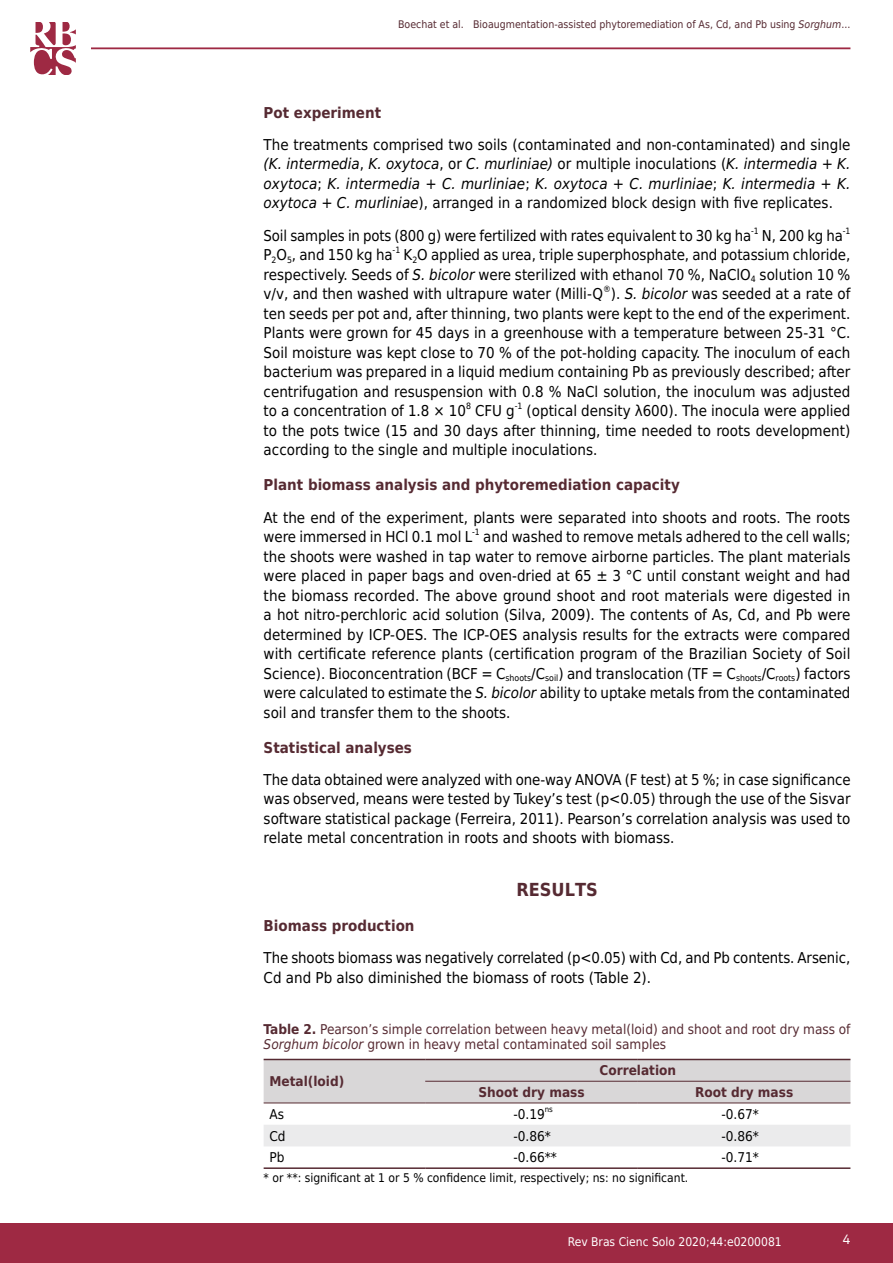
<style>
.page{position:relative;width:893px;height:1263px;background:#fff}
.page>*{position:absolute;margin:0;border:0;box-sizing:border-box;transform-origin:0 0}
.t1{font:700 18px "DejaVu Sans Condensed";color:#562a32}
.t2{font:15px/19.5px "DejaVu Sans Condensed";color:#000;text-align:justify}
.t3{font:700 15px "DejaVu Sans Condensed";color:#562a32}
.t4{font:13.5px/14.2px "DejaVu Sans Condensed";color:#562a32}
.t5{font:700 13.5px "DejaVu Sans Condensed";color:#562a32}
.t6{font:13.5px "DejaVu Sans Condensed";color:#000}
.t7{font:13.5px "Akkurat Pro";color:#fff}
.t8{font:12px "DejaVu Sans Condensed";color:#000}
.t9{font:12px "DejaVu Sans Condensed";color:#fff}
.t10{font:10.5px "DejaVu Sans Condensed";color:#562a32}
.t11{font:8.7px "DejaVu Sans Condensed";color:#000}
.t12{font:7.8px "DejaVu Sans Condensed";color:#000}
.s1{font-style:italic}
.s2{font-weight:700}
</style>
<div class="page">
<div style="left:0;top:1223px;width:893px;height:40px;background:#9e2943"></div>
<hr style="left:91px;top:47px;width:759px;height:2px;background:#9e2943">
<svg style="left:30px;top:22px;width:46px;height:52px"></svg>
<svg style="left:264px;top:1060px;width:586px;height:86px"></svg>
<hr style="left:425px;top:1081px;width:213px;height:1px;background:#562a32">
<hr style="left:638px;top:1081px;width:212px;height:1px;background:#562a32">
<hr style="left:264px;top:1059px;width:161px;height:1px;background:#562a32">
<hr style="left:425px;top:1059px;width:213px;height:1px;background:#562a32">
<hr style="left:638px;top:1059px;width:212px;height:1px;background:#562a32">
<hr style="left:264px;top:1102px;width:161px;height:1px;background:#562a32">
<hr style="left:425px;top:1102px;width:213px;height:1px;background:#562a32">
<hr style="left:638px;top:1102px;width:212px;height:1px;background:#562a32">
<hr style="left:264px;top:1167px;width:161px;height:2px;background:#562a32">
<hr style="left:425px;top:1167px;width:213px;height:2px;background:#562a32">
<hr style="left:638px;top:1167px;width:212px;height:2px;background:#562a32">
<p class="t10" style="left:398px;top:16px;width:454px">Boechat et al. Bioaugmentation-assisted phytoremediation of As, Cd, and Pb using <span class="s1">Sorghum</span>...</p>
<p class="t3" style="left:264px;top:100px;width:119px">Pot experiment</p>
<p class="t2" style="left:264px;top:135px;width:588px">The treatments comprised two soils (contaminated and non-contaminated) and single <span class="s1">(K. intermedia</span>, <span class="s1">K. oxytoca</span>, or <span class="s1">C. murliniae)</span> or multiple inoculations (<span class="s1">K. intermedia</span> + <span class="s1">K. oxytoca</span>; <span class="s1">K. intermedia</span> + <span class="s1">C. murliniae</span>; <span class="s1">K. oxytoca</span> + <span class="s1">C. murliniae</span>; <span class="s1">K. intermedia</span> + <span class="s1">K. oxytoca</span> + <span class="s1">C. murliniae</span>), arranged in a randomized block design with five replicates.</p>
<p class="t2" style="left:264px;top:225px;width:489px">Soil samples in pots (800 g) were fertilized with rates equivalent to 30 kg ha</p>
<p class="t11" style="left:751px;top:223px;width:9px">-1</p>
<p class="t2" style="left:762px;top:225px;width:82px">N, 200 kg ha</p>
<p class="t11" style="left:843px;top:223px;width:9px">-1</p>
<p class="t2" style="left:264px;top:245px;width:131px">P<sub>2</sub>O<sub>5</sub>, and 150 kg ha</p>
<p class="t11" style="left:393px;top:243px;width:9px">-1</p>
<p class="t2" style="left:264px;top:245px;width:588px;text-indent:140px">K<sub>2</sub>O applied as urea, triple superphosphate, and potassium chloride, respectively. Seeds of <span class="s1">S. bicolor</span> were sterilized with ethanol 70 %, NaClO<sub>4</sub> solution 10 % v/v, and then washed with ultrapure water (Milli-Q</p>
<p class="t11" style="left:603px;top:282px;width:9px">®</p>
<p class="t2" style="left:264px;top:284px;width:588px;text-indent:347px">). <span class="s1">S. bicolor</span> was seeded at a rate of ten seeds per pot and, after thinning, two plants were kept to the end of the experiment.<br>Plants were grown for 45 days in a greenhouse with a temperature between 25-31 °C.<br>Soil moisture was kept close to 70 % of the pot-holding capacity. The inoculum of each bacterium was prepared in a liquid medium containing Pb as previously described; after centrifugation and resuspension with 0.8 % NaCl solution, the inoculum was adjusted to a concentration of 1.8 × 10</p>
<p class="t11" style="left:466px;top:399px;width:6px">8</p>
<p class="t2" style="left:475px;top:401px;width:41px">CFU g</p>
<p class="t11" style="left:515px;top:399px;width:9px">-1</p>
<p class="t2" style="left:264px;top:401px;width:588px;text-indent:263px">(optical density λ600). The inocula were applied to the pots twice (15 and 30 days after thinning, time needed to roots development) according to the single and multiple inoculations.</p>
<p class="t3" style="left:264px;top:473px;width:418px">Plant biomass analysis and phytoremediation capacity</p>
<p class="t2" style="left:264px;top:507px;width:588px">At the end of the experiment, plants were separated into shoots and roots. The roots were immersed in HCl 0.1 mol L</p>
<p class="t11" style="left:472px;top:525px;width:9px">-1</p>
<p class="t2" style="left:264px;top:527px;width:588px;text-indent:220px">and washed to remove metals adhered to the cell walls; the shoots were washed in tap water to remove airborne particles. The plant materials were placed in paper bags and oven-dried at 65 ± 3 °C until constant weight and had the biomass recorded. The above ground shoot and root materials were digested in a hot nitro-perchloric acid solution (Silva, 2009). The contents of As, Cd, and Pb were determined by ICP-OES. The ICP-OES analysis results for the extracts were compared with certificate reference plants (certification program of the Brazilian Society of Soil Science). Bioconcentration (BCF = C<sub>shoots</sub>/C<sub>soil</sub>) and translocation (TF = C<sub>shoots</sub>/C<sub>roots</sub>) factors were calculated to estimate the <span class="s1">S. bicolor</span> ability to uptake metals from the contaminated soil and transfer them to the shoots.</p>
<p class="t3" style="left:264px;top:735px;width:150px">Statistical analyses</p>
<p class="t2" style="left:264px;top:769px;width:588px">The data obtained were analyzed with one-way ANOVA (F test) at 5 %; in case significance was observed, means were tested by Tukey’s test (p&lt;0.05) through the use of the Sisvar software statistical package (Ferreira, 2011). Pearson’s correlation analysis was used to relate metal concentration in roots and shoots with biomass.</p>
<p class="t1" style="left:516px;top:875px;width:83px">RESULTS</p>
<p class="t3" style="left:264px;top:913px;width:152px">Biomass production</p>
<p class="t2" style="left:264px;top:948px;width:588px">The shoots biomass was negatively correlated (p&lt;0.05) with Cd, and Pb contents. Arsenic,<br>Cd and Pb also diminished the biomass of roots (Table 2).</p>
<p class="t4" style="left:264px;top:1022px;width:588px"><span class="s2">Table 2.</span> Pearson’s simple correlation between heavy metal(loid) and shoot and root dry mass of<br><span class="s1">Sorghum bicolor</span> grown in heavy metal contaminated soil samples</p>
<p class="t5" style="left:269px;top:1070px;width:76px">Metal(loid)</p>
<p class="t5" style="left:599px;top:1060px;width:78px">Correlation</p>
<p class="t5" style="left:478px;top:1081px;width:108px">Shoot dry mass</p>
<p class="t5" style="left:695px;top:1081px;width:100px">Root dry mass</p>
<p class="t6" style="left:269px;top:1103px;width:16px">As</p>
<p class="t6" style="left:513px;top:1103px;width:33px">-0.19</p>
<p class="t12" style="left:545px;top:1103px;width:10px">ns</p>
<p class="t6" style="left:721px;top:1103px;width:39px">-0.67*</p>
<p class="t6" style="left:269px;top:1125px;width:18px">Cd</p>
<p class="t6" style="left:513px;top:1125px;width:39px">-0.86*</p>
<p class="t6" style="left:721px;top:1125px;width:39px">-0.86*</p>
<p class="t6" style="left:269px;top:1147px;width:17px">Pb</p>
<p class="t6" style="left:513px;top:1147px;width:45px">-0.66**</p>
<p class="t6" style="left:721px;top:1147px;width:39px">-0.71*</p>
<p class="t8" style="left:264px;top:1168px;width:426px">* or **: significant at 1 or 5 % confidence limit, respectively; ns: no significant.</p>
<p class="t9" style="left:568px;top:1231px;width:215px">Rev Bras Cienc Solo 2020;44:e0200081</p>
<p class="t7" style="left:843px;top:1231px;width:9px">4</p>
</div>
